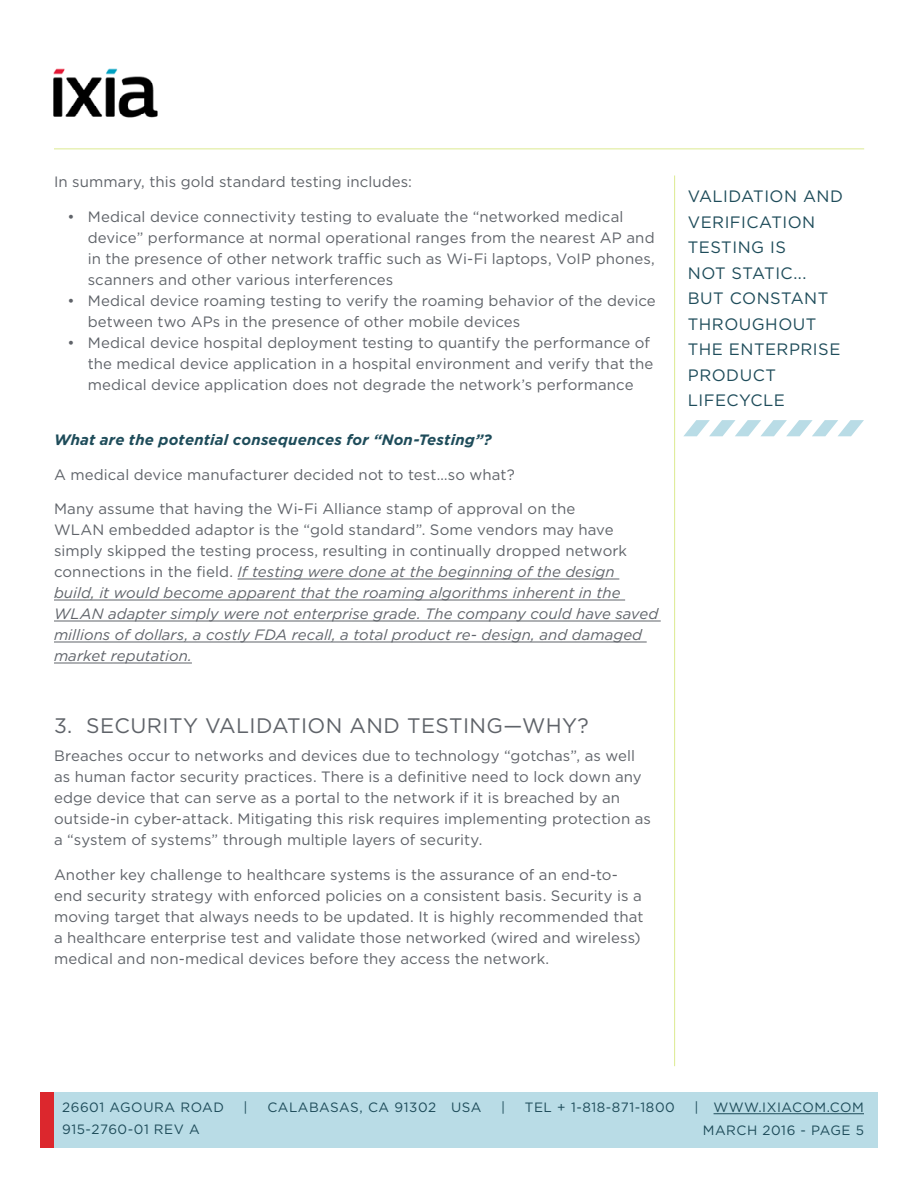
<style>
.page{position:relative;width:918px;height:1188px;background:#fff}
.page>*{position:absolute;margin:0;border:0;box-sizing:border-box;transform-origin:0 0}
.Subheader{font:21px "Gotham";letter-spacing:.02em;color:#5f6369}
.Right_Side{font:16.5px/25.5px "Gotham";letter-spacing:.03em;color:#1e4c5a}
.Body{font:15px/21px "Gotham";letter-spacing:.005em;color:#5f6369}
.Body-2{font:italic 15px/21px "Gotham";letter-spacing:.005em;color:#5f6369}
.Body-3{font:italic 700 15px "Gotham";letter-spacing:.01em;color:#1e4c5a}
.t1{font:13.5px "Gotham";letter-spacing:.04em;color:#1e4c5a}
.s1{font-style:normal}
</style>
<div class="page">
<hr style="left:54px;top:148px;width:810px;height:1px;background:#dcea90">
<img style="left:53px;top:68px;width:105px;height:50px">
<hr style="left:674px;top:176px;width:1px;height:890px;background:#dcea90">
<div style="left:40px;top:1093px;width:838px;height:55px;background:#b9dce6"></div>
<hr style="left:714px;top:1113px;width:150px;height:1px;background:#1e4c5a">
<div style="left:40px;top:1093px;width:14px;height:55px;background:#dc272d"></div>
<hr style="left:238px;top:579px;width:381px;height:1px;background:#5f6369">
<hr style="left:54px;top:600px;width:571px;height:1px;background:#5f6369">
<hr style="left:54px;top:621px;width:607px;height:1px;background:#5f6369">
<hr style="left:54px;top:642px;width:593px;height:1px;background:#5f6369">
<hr style="left:54px;top:663px;width:138px;height:1px;background:#5f6369">
<svg style="left:684px;top:420px;width:180px;height:16px"></svg>
<p class="Body" style="left:54px;top:171px;width:360px">In summary, this gold standard testing includes:</p>
<p class="Body" style="left:88px;top:206px;width:569px;text-indent:-20px">• Medical device connectivity testing to evaluate the “networked medical device” performance at normal operational ranges from the nearest AP and in the presence of other network traffic such as Wi-Fi laptops, VoIP phones, scanners and other various interferences</p>
<p class="Body" style="left:88px;top:290px;width:570px;text-indent:-20px">• Medical device roaming testing to verify the roaming behavior of the device between two APs in the presence of other mobile devices</p>
<p class="Body" style="left:88px;top:332px;width:567px;text-indent:-20px">• Medical device hospital deployment testing to quantify the performance of the medical device application in a hospital environment and verify that the medical device application does not degrade the network’s performance</p>
<p class="Body-3" style="left:54px;top:430px;width:439px">What are the potential consequences for “Non-Testing”?</p>
<p class="Body" style="left:54px;top:464px;width:462px">A medical device manufacturer decided not to test…so what?</p>
<p class="Body-2" style="left:54px;top:498px;width:606px"><span class="s1">Many assume that having the Wi-Fi Alliance stamp of approval on the<br>WLAN embedded adaptor is the “gold standard”. Some vendors may have simply skipped the testing process, resulting in continually dropped network connections in the field.</span> If testing were done at the beginning of the design build, it would become apparent that the roaming algorithms inherent in the WLAN adapter simply were not enterprise grade. The company could have saved millions of dollars, a costly FDA recall, a total product re- design, and damaged market reputation.</p>
<p class="Subheader" style="left:54px;top:713px;width:536px">3. SECURITY VALIDATION AND TESTING—WHY?</p>
<p class="Body" style="left:54px;top:745px;width:599px">Breaches occur to networks and devices due to technology “gotchas”, as well as human factor security practices. There is a definitive need to lock down any edge device that can serve as a portal to the network if it is breached by an outside-in cyber-attack. Mitigating this risk requires implementing protection as a “system of systems” through multiple layers of security.</p>
<p class="Body" style="left:54px;top:864px;width:591px">Another key challenge to healthcare systems is the assurance of an end-to&shy;end security strategy with enforced policies on a consistent basis. Security is a moving target that always needs to be updated. It is highly recommended that a healthcare enterprise test and validate those networked (wired and wireless) medical and non-medical devices before they access the network.</p>
<p class="Right_Side" style="left:688px;top:183px;width:157px">VALIDATION AND<br>VERIFICATION<br>TESTING IS<br>NOT STATIC...<br>BUT CONSTANT<br>THROUGHOUT<br>THE ENTERPRISE<br>PRODUCT<br>LIFECYCLE</p>
<p class="t1" style="left:62px;top:1099px;width:163px">26601 AGOURA ROAD</p>
<p class="t1" style="left:244px;top:1099px;width:6px">|</p>
<p class="t1" style="left:267px;top:1099px;width:216px">CALABASAS, CA 91302 USA</p>
<p class="t1" style="left:501px;top:1099px;width:6px">|</p>
<p class="t1" style="left:525px;top:1099px;width:151px">TEL + 1-818-871-1800</p>
<p class="t1" style="left:695px;top:1099px;width:171px">| WWW.IXIACOM.COM</p>
<p class="t1" style="left:62px;top:1121px;width:139px">915-2760-01 REV A</p>
<p class="t1" style="left:703px;top:1121px;width:163px">MARCH 2016 - PAGE 5</p>
</div>
